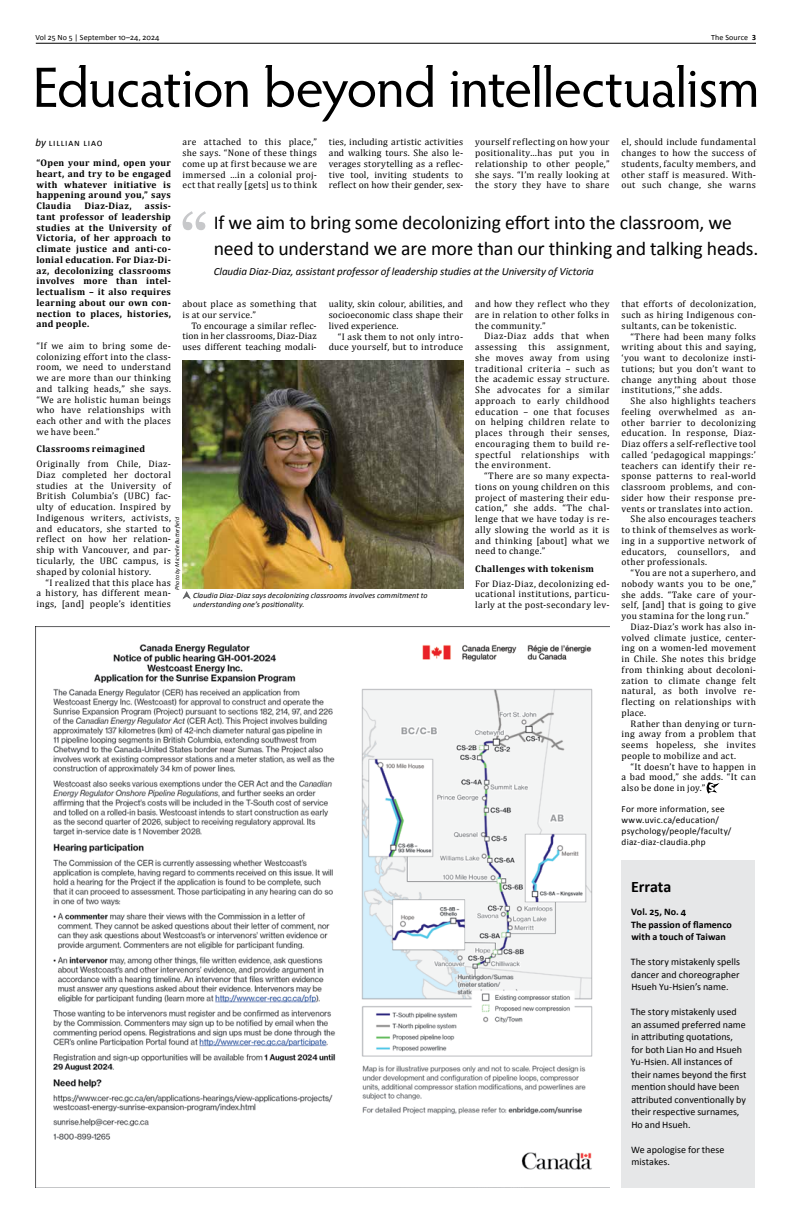
<style>
.page{position:relative;width:792px;height:1224px;background:#fff}
.page>*{position:absolute;margin:0;border:0;box-sizing:border-box;transform-origin:0 0}
.t1{font:72px "Georgia";color:#c7c8ca}
.t2{font:57px "Hypatia Sans Pro";letter-spacing:-.015em;color:#000}
.t3{font:19.7px/26px "Calibri";letter-spacing:-.01em;color:#000}
.t4{font:700 16px "Calibri";letter-spacing:-.005em;color:#000}
.t5{font:italic 11px "Calibri";color:#000}
.t6{font:10px/12.5px "Calibri";letter-spacing:.005em;color:#000}
.t7{font:700 10px/12.5px "Calibri";letter-spacing:.005em;color:#000}
.t8{font:9.5px/10.8px "Cambria";letter-spacing:.03em;color:#000;text-align:justify}
.t9{font:700 9.5px/10.8px "Cambria";letter-spacing:.035em;color:#000;text-align:justify}
.t10{font:9.2px/10.7px "Calibri";letter-spacing:.03em;color:#000}
.t11{font:italic 8px/9px "Calibri";letter-spacing:.01em;color:#000}
.t12{font:8px "Calibri";letter-spacing:.01em;color:#000}
.t13{font:italic 6px "Calibri";letter-spacing:.015em;color:#000}
.s1{font-weight:700}
.s2{font-style:italic;font-size:11px}
</style>
<div class="page">
<hr style="left:36px;top:43px;width:720px;height:1px;background:#000">
<img style="left:182px;top:360px;width:281px;height:229px">
<div style="left:622px;top:861px;width:134px;height:327px;background:#e6e7e8"></div>
<svg style="left:182px;top:591px;width:9px;height:9px"></svg>
<img style="left:36px;top:626px;width:574px;height:562px">
<svg style="left:707px;top:782px;width:11px;height:11px"></svg>
<p class="t12" style="left:35px;top:32px;width:126px">Vol 25 No 5 | September 10–24, 2024</p>
<p class="t12" style="left:711px;top:32px;width:46px">The Source <span class="s1">3</span></p>
<h2 class="t2" style="left:33px;top:49px;width:729px">Education beyond intellectualism</h2>
<p class="t6" style="left:35px;top:136px;width:69px"><span class="s2">by</span> Lillian Liao</p>
<p class="t8" style="left:183px;top:137px;width:136px">are attached to this place,” she says. “None of these things come up at first because we are immersed …in a colonial proj&shy;ect that really [gets] us to think</p>
<p class="t8" style="left:329px;top:137px;width:136px">ties, including artistic activities and walking tours. She also le&shy;verages storytelling as a reflec&shy;tive tool, inviting students to reflect on how their gender, sex-</p>
<p class="t8" style="left:475px;top:137px;width:136px">yourself reflecting on how your positionality…has put you in relationship to other people,” she says. “I’m really looking at the story they have to share</p>
<p class="t8" style="left:622px;top:137px;width:136px">el, should include fundamental changes to how the success of students, faculty members, and other staff is measured. With&shy;out such change, she warns</p>
<p class="t9" style="left:37px;top:157px;width:136px">“Open your mind, open your heart, and try to be engaged with whatever initiative is happening around you,” says Claudia</p>
<p class="t9" style="left:37px;top:200px;width:136px;text-indent:108px">assis&shy;tant professor of leadership studies at the University of Victoria, of her approach to climate justice and anti-co&shy;lonial education. For Diaz-Di&shy;az, decolonizing classrooms involves more than intel&shy;lectualism – it also requires learning about our own con&shy;nection to places, histories, and people.</p>
<p class="t8" style="left:37px;top:340px;width:136px">“If we aim to bring some de&shy;colonizing effort into the class&shy;room, we need to understand we are more than our thinking and talking heads,” she says. “We are holistic human beings who have relationships with each other and with the places we have been.”</p>
<p class="t9" style="left:37px;top:444px;width:110px">Classrooms reimagined</p>
<p class="t8" style="left:37px;top:459px;width:136px">Originally from Chile, Diaz-Diaz completed her doctoral studies at the University of British Columbia’s (UBC) fac&shy;ulty of education. Inspired by Indigenous writers, activists, and educators, she started to reflect on how her relation&shy;ship with Vancouver, and par&shy;ticularly, the UBC campus, is shaped by colonial history.</p>
<p class="t8" style="left:37px;top:577px;width:136px;text-indent:9px">“I realized that this place has a history, has different mean&shy;ings, [and] people’s identities</p>
<p class="t9" style="left:85px;top:200px;width:49px">Diaz-Diaz,</p>
<h1 class="t1" style="left:180px;top:187px;width:31px">“</h1>
<h3 class="t3" style="left:214px;top:209px;width:546px">If we aim to bring some decolonizing effort into the classroom, we need to understand we are more than our thinking and talking heads.</h3>
<p class="t5" style="left:214px;top:264px;width:382px">Claudia Diaz-Diaz, assistant professor of leadership studies at the University of Victoria</p>
<p class="t8" style="left:475px;top:298px;width:136px">and how they reflect who they are in relation to other folks in the community.”</p>
<p class="t8" style="left:475px;top:331px;width:136px;text-indent:9px">Diaz-Diaz adds that when assessing this assignment, she moves away from using traditional criteria – such as the academic essay structure.<br>She advocates for a similar approach to early childhood education – one that focuses on helping children relate to places through their senses, encouraging them to build re&shy;spectful relationships with the environment.</p>
<p class="t8" style="left:475px;top:471px;width:136px;text-indent:9px">“There are so many expecta&shy;tions on young children on this project of mastering their edu&shy;cation,” she adds. “The chal&shy;lenge that we have today is re&shy;ally slowing the world as it is and thinking [about] what we need to change.”</p>
<p class="t9" style="left:475px;top:563px;width:120px">Challenges with tokenism</p>
<p class="t8" style="left:475px;top:578px;width:136px">For Diaz-Diaz, decolonizing ed&shy;ucational institutions, particu&shy;larly at the post-secondary lev-</p>
<p class="t8" style="left:182px;top:298px;width:136px">about place as something that is at our service.”</p>
<p class="t8" style="left:182px;top:320px;width:136px;text-indent:9px">To encourage a similar reflec&shy;tion in her classrooms, Diaz-Diaz uses different teaching modali-</p>
<p class="t8" style="left:329px;top:299px;width:136px">uality, skin colour, abilities, and socioeconomic class shape their lived experience.</p>
<p class="t8" style="left:329px;top:331px;width:136px;text-align:right">“I ask them to not only intro&shy;duce yourself, but to introduce</p>
<p class="t8" style="left:622px;top:299px;width:136px">that efforts of decolonization, such as hiring Indigenous con&shy;sultants, can be tokenistic.</p>
<p class="t8" style="left:622px;top:331px;width:136px;text-indent:9px">“There had been many folks writing about this and saying, ‘you want to decolonize insti&shy;tutions; but you don’t want to change anything about those institutions,’” she adds.</p>
<p class="t8" style="left:631px;top:395px;width:127px">She also highlights teachers</p>
<p class="t8" style="left:622px;top:406px;width:136px">feeling overwhelmed as an-</p>
<p class="t8" style="left:622px;top:417px;width:136px">other barrier to decolonizing</p>
<p class="t8" style="left:622px;top:428px;width:136px">education. In response, Diaz-</p>
<p class="t8" style="left:622px;top:438px;width:136px">Diaz offers a self-reflective tool</p>
<p class="t8" style="left:622px;top:449px;width:136px">called ‘pedagogical mappings:’</p>
<p class="t8" style="left:622px;top:460px;width:136px">teachers can identify their re-</p>
<p class="t8" style="left:622px;top:471px;width:136px">sponse patterns to real-world</p>
<p class="t8" style="left:622px;top:481px;width:136px">classroom problems, and con-</p>
<p class="t8" style="left:622px;top:492px;width:136px">sider how their response pre-</p>
<p class="t8" style="left:622px;top:503px;width:133px">vents or translates into action.</p>
<p class="t8" style="left:631px;top:514px;width:127px">She also encourages teachers</p>
<p class="t8" style="left:622px;top:524px;width:136px">to think of themselves as work-</p>
<p class="t8" style="left:622px;top:535px;width:136px">ing in a supportive network of</p>
<p class="t8" style="left:622px;top:546px;width:136px">educators, counsellors, and</p>
<p class="t8" style="left:622px;top:557px;width:87px">other professionals.</p>
<p class="t8" style="left:631px;top:567px;width:127px">“You are not a superhero, and</p>
<p class="t8" style="left:622px;top:578px;width:136px">nobody wants you to be one,”</p>
<p class="t8" style="left:622px;top:589px;width:136px">she adds. “Take care of your-</p>
<p class="t8" style="left:622px;top:600px;width:136px">self, [and] that is going to give</p>
<p class="t8" style="left:622px;top:610px;width:129px">you stamina for the long run.”</p>
<p class="t8" style="left:631px;top:621px;width:127px">Diaz-Diaz’s work has also in-</p>
<p class="t8" style="left:622px;top:632px;width:136px">volved climate justice, center-</p>
<p class="t8" style="left:622px;top:643px;width:136px">ing on a women-led movement</p>
<p class="t8" style="left:622px;top:653px;width:136px">in Chile. She notes this bridge</p>
<p class="t8" style="left:622px;top:664px;width:136px">from thinking about decoloni-</p>
<p class="t8" style="left:622px;top:675px;width:136px">zation to climate change felt</p>
<p class="t8" style="left:622px;top:686px;width:136px">natural, as both involve re-</p>
<p class="t8" style="left:622px;top:696px;width:136px">flecting on relationships with</p>
<p class="t8" style="left:622px;top:707px;width:26px">place.</p>
<p class="t8" style="left:631px;top:718px;width:127px">Rather than denying or turn-</p>
<p class="t8" style="left:622px;top:729px;width:136px">ing away from a problem that</p>
<p class="t8" style="left:622px;top:739px;width:136px">seems hopeless, she invites</p>
<p class="t8" style="left:622px;top:750px;width:116px">people to mobilize and act.</p>
<p class="t8" style="left:631px;top:761px;width:127px">“It doesn’t have to happen in</p>
<p class="t8" style="left:622px;top:772px;width:136px">a bad mood,” she adds. “It can</p>
<p class="t8" style="left:622px;top:783px;width:85px">also be done in joy.”</p>
<p class="t10" style="left:622px;top:804px;width:111px">For more information, see www.uvic.ca/education/ psychology/people/faculty/ diaz-diaz-claudia.php</p>
<p class="t13" style="left:173px;top:590px;width:74px;rotate:-90deg">Photo by Michelle Butterfield</p>
<p class="t11" style="left:193px;top:590px;width:236px">Claudia Diaz-Diaz says decolonizing classrooms involves commitment to understanding one’s positionality.</p>
<h3 class="t4" style="left:631px;top:875px;width:42px">Errata</h3>
<p class="t7" style="left:631px;top:905px;width:103px">Vol. 25, No. 4<br>The passion of flamenco with a touch of Taiwan</p>
<p class="t6" style="left:631px;top:955px;width:111px;text-align:justify">The story mistakenly spells dancer and choreographer Hsueh Yu-Hsien’s name.</p>
<p class="t6" style="left:631px;top:1005px;width:117px">The story mistakenly used an assumed preferred name in attributing quotations, for both Lian Ho and Hsueh<br>Yu-Hsien. All instances of their names beyond the first mention should have been attributed conventionally by their respective surnames,<br>Ho and Hsueh.</p>
<p class="t6" style="left:631px;top:1143px;width:95px">We apologise for these mistakes.</p>
</div>
